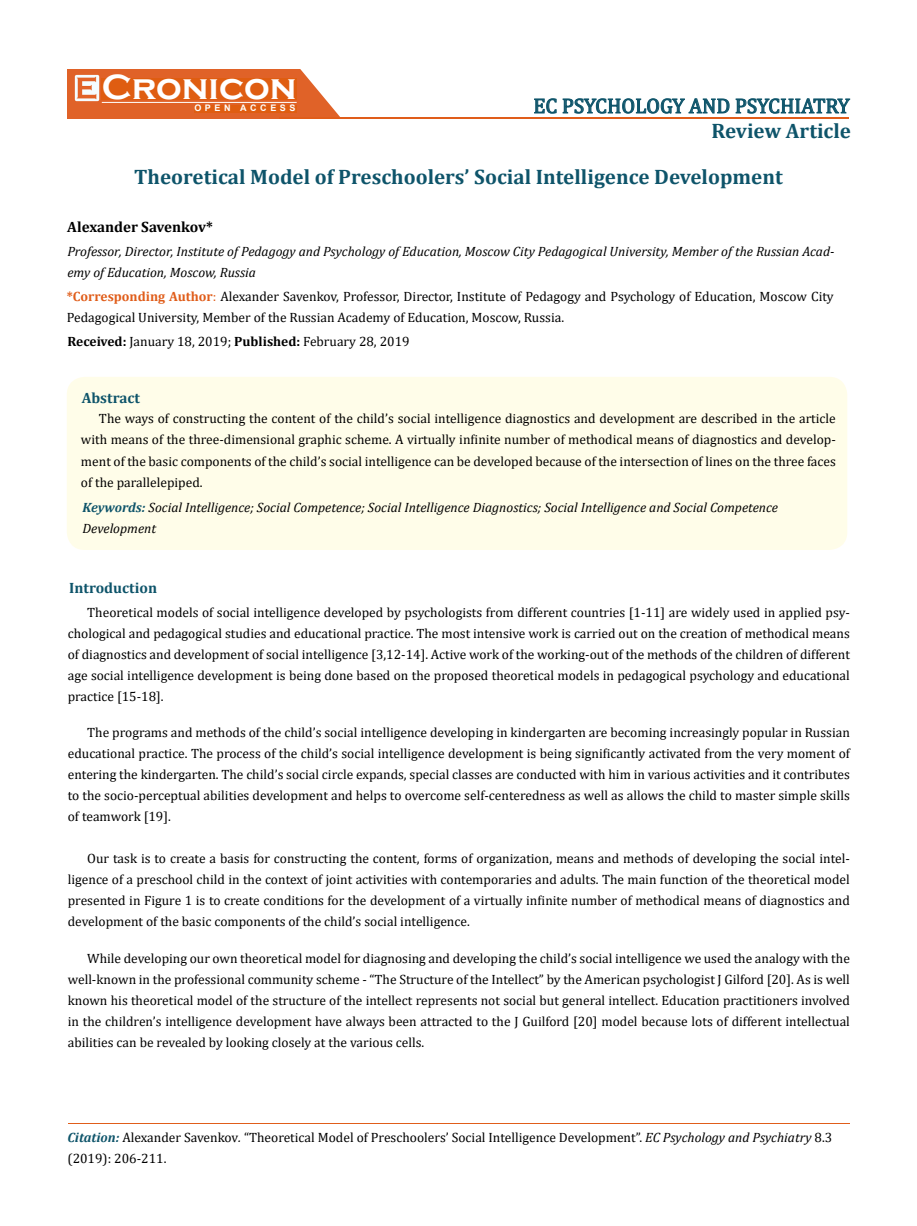
<style>
.page{position:relative;width:917px;height:1226px;background:#fff}
.page>*{position:absolute;margin:0;border:0;box-sizing:border-box;transform-origin:0 0}
.t1{font:700 36px "Copperplate Gothic";color:#fff}
.t2{font:700 21px "Cambria";color:#0e546a}
.t3{font:21px "Cambria";color:#0e546a}
.t4{font:700 15px "Cambria";color:#0e546a}
.t5{font:700 15px "Cambria";color:#000}
.t6{font:13.5px/21px "Cambria";color:#000;text-align:justify}
.t7{font:italic 13.5px/21px "Cambria";color:#000}
.t8{font:700 9px "Arial";letter-spacing:.4em;color:#fff}
.s1{font-weight:700;color:#e05d1a}
.s2{color:#e05d1a}
.s3{font-weight:700}
.s4{font-weight:700;color:#0e546a}
.s5{font-weight:700;font-style:italic;color:#0e546a}
.s6{font-style:italic}
</style>
<div class="page">
<div style="left:67px;top:70px;width:290px;height:49px;background:#e06228"></div>
<svg style="left:300px;top:69px;width:90px;height:49px"></svg>
<img style="left:75px;top:75px;width:24px;height:26px">
<div style="left:102px;top:79px;width:195px;height:21px;background:#df5d11"></div>
<div style="left:194px;top:105px;width:103px;height:7px;background:#df5d11"></div>
<svg style="left:534px;top:98px;width:195px;height:16px"></svg>
<svg style="left:735px;top:98px;width:115px;height:16px"></svg>
<hr style="left:102px;top:102px;width:194px;height:1px;background:#fff">
<hr style="left:279px;top:118px;width:569px;height:1px;background:#e05d1a">
<hr style="left:68px;top:1123px;width:781px;height:1px;background:#e05d1a">
<div style="left:67px;top:377px;width:780px;height:173px;background:#fffde9;border-radius:18px"></div>
<h1 class="t1" style="left:102px;top:68px;width:196px">Cronicon</h1>
<p class="t8" style="left:194px;top:102px;width:103px">OPEN ACCESS</p>
<h2 class="t3" style="left:533px;top:93px;width:318px">EC PSYCHOLOGY AND PSYCHIATRY</h2>
<h2 class="t2" style="left:711px;top:116px;width:141px">Review Article</h2>
<h2 class="t2" style="left:134px;top:162px;width:650px">Theoretical Model of Preschoolers’ Social Intelligence Development</h2>
<p class="t5" style="left:67px;top:216px;width:147px">Alexander Savenkov*</p>
<p class="t7" style="left:67px;top:240px;width:768px">Professor, Director, Institute of Pedagogy and Psychology of Education, Moscow City Pedagogical University, Member of the Russian Acad&shy;emy of Education, Moscow, Russia</p>
<p class="t6" style="left:67px;top:285px;width:768px"><span class="s1">*Corresponding Author</span><span class="s2">:</span> Alexander Savenkov, Professor, Director, Institute of Pedagogy and Psychology of Education, Moscow City<br>Pedagogical University, Member of the Russian Academy of Education, Moscow, Russia.</p>
<p class="t6" style="left:67px;top:331px;width:343px"><span class="s3">Received:</span> January 18, 2019; <span class="s3">Published:</span> February 28, 2019</p>
<p class="t4" style="left:82px;top:387px;width:60px">Abstract</p>
<p class="t6" style="left:81px;top:408px;width:756px;text-indent:18px">The ways of constructing the content of the child’s social intelligence diagnostics and development are described in the article with means of the three-dimensional graphic scheme. A virtually infinite number of methodical means of diagnostics and develop&shy;ment of the basic components of the child’s social intelligence can be developed because of the intersection of lines on the three faces of the parallelepiped.</p>
<p class="t7" style="left:82px;top:496px;width:697px"><span class="s4">Keywords:</span> Social Intelligence; Social Competence; Social Intelligence Diagnostics; Social Intelligence and Social Competence<br>Development</p>
<p class="t4" style="left:69px;top:577px;width:89px">Introduction</p>
<p class="t6" style="left:68px;top:602px;width:783px;text-indent:19px">Theoretical models of social intelligence developed by psychologists from different countries [1-11] are widely used in applied psy&shy;chological and pedagogical studies and educational practice. The most intensive work is carried out on the creation of methodical means of diagnostics and development of social intelligence [3,12-14]. Active work of the working-out of the methods of the children of different age social intelligence development is being done based on the proposed theoretical models in pedagogical psychology and educational practice [15-18].</p>
<p class="t6" style="left:68px;top:722px;width:783px;text-indent:19px">The programs and methods of the child’s social intelligence developing in kindergarten are becoming increasingly popular in Russian educational practice. The process of the child’s social intelligence development is being significantly activated from the very moment of entering the kindergarten. The child’s social circle expands, special classes are conducted with him in various activities and it contributes to the socio-perceptual abilities development and helps to overcome self-centeredness as well as allows the child to master simple skills of teamwork [19].</p>
<p class="t6" style="left:68px;top:848px;width:783px;text-indent:19px">Our task is to create a basis for constructing the content, forms of organization, means and methods of developing the social intel&shy;ligence of a preschool child in the context of joint activities with contemporaries and adults. The main function of the theoretical model presented in Figure 1 is to create conditions for the development of a virtually infinite number of methodical means of diagnostics and development of the basic components of the child’s social intelligence.</p>
<p class="t6" style="left:68px;top:947px;width:783px;text-indent:19px">While developing our own theoretical model for diagnosing and developing the child’s social intelligence we used the analogy with the well-known in the professional community scheme - “The Structure of the Intellect” by the American psychologist J Gilford [20]. As is well known his theoretical model of the structure of the intellect represents not social but general intellect. Education practitioners involved in the children’s intelligence development have always been attracted to the J Guilford [20] model because lots of different intellectual abilities can be revealed by looking closely at the various cells.</p>
<p class="t6" style="left:67px;top:1126px;width:766px"><span class="s5">Citation:</span> Alexander Savenkov<span class="s6">.</span> “Theoretical Model of Preschoolers’ Social Intelligence Development”. <span class="s6">EC Psychology and Psychiatry</span> 8.3 (2019): 206-211.</p>
</div>
